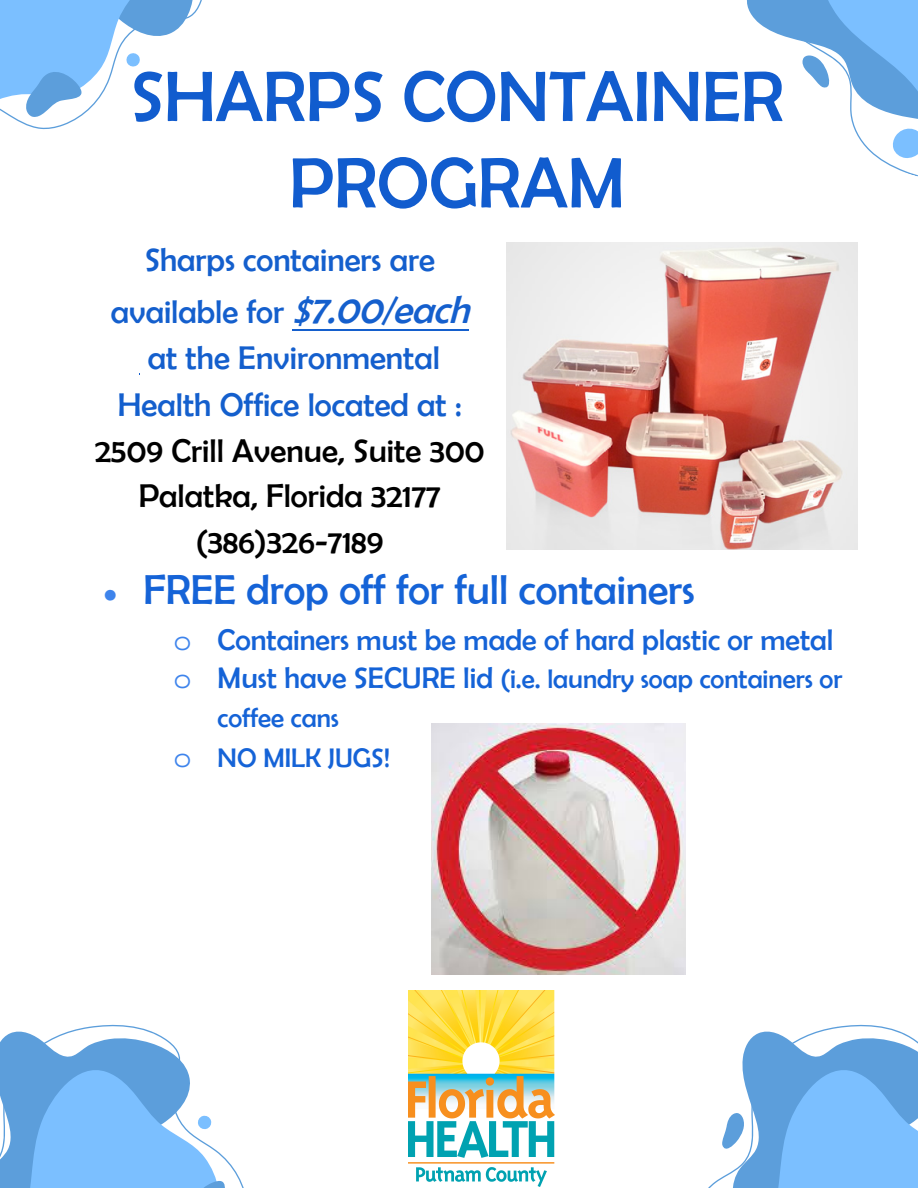
<style>
.page{position:relative;width:918px;height:1188px;background:#fff}
.page>*{position:absolute;margin:0;border:0;box-sizing:border-box;transform-origin:0 0}
.t1{font:72px/86.4px "Berlin Sans FB";color:#115cce;text-align:center}
.t2{font:42px "Berlin Sans FB";color:#1563d7}
.t3{font:33px/51.3px "Berlin Sans FB";color:#145fcd;text-align:center}
.t4{font:33px/45.8px "Berlin Sans FB";color:#000;text-align:center}
.t5{font:30px "Berlin Sans FB";color:#1563d7}
.t6{font:27px "Berlin Sans FB";color:#1563d7}
.s1{font-style:italic;font-size:39px}
.s2{color:#3e84ec}
.s3{font-family:"Courier Std";color:#3e84ec}
.s4{font-family:"Courier Std";font-size:30px;color:#3e84ec}
.s5{font-size:30px}
</style>
<div class="page">
<svg style="left:11px;top:1024px;width:144px;height:9px"></svg>
<svg style="left:0;top:1033px;width:244px;height:155px"></svg>
<svg style="left:759px;top:1024px;width:144px;height:9px"></svg>
<svg style="left:708px;top:1033px;width:210px;height:155px"></svg>
<svg style="left:0;top:0;width:202px;height:130px"></svg>
<svg style="left:746px;top:0;width:172px;height:177px"></svg>
<img style="left:507px;top:242px;width:351px;height:308px">
<img style="left:431px;top:724px;width:255px;height:251px">
<hr style="left:292px;top:329px;width:177px;height:2px;background:#145fcd">
<img style="left:408px;top:991px;width:147px;height:195px">
<h1 class="t1" style="left:130px;top:53px;width:655px">SHARPS CONTAINER<br>PROGRAM</h1>
<p class="t3" style="left:111px;top:234px;width:371px">Sharps containers are available for <span class="s1">$7.00/each</span></p>
<p class="t3" style="left:118px;top:334px;width:345px;line-height:47.5px">at the Environmental<br>Health Office located at :</p>
<p class="t4" style="left:95px;top:428px;width:391px">2509 Crill Avenue, Suite 300<br>Palatka, Florida 32177 (386)326-7189</p>
<p class="t2" style="left:103px;top:566px;width:593px"><span class="s2">•</span> FREE drop off for full containers</p>
<p class="t5" style="left:173px;top:623px;width:662px"><span class="s3">o</span> Containers must be made of hard plastic or metal</p>
<p class="t6" style="left:173px;top:664px;width:670px"><span class="s4">o</span> <span class="s5">Must have SECURE lid</span> (i.e. laundry soap containers or</p>
<p class="t6" style="left:218px;top:703px;width:123px">coffee cans</p>
<p class="t6" style="left:173px;top:743px;width:218px"><span class="s4">o</span> NO MILK JUGS!</p>
</div>
